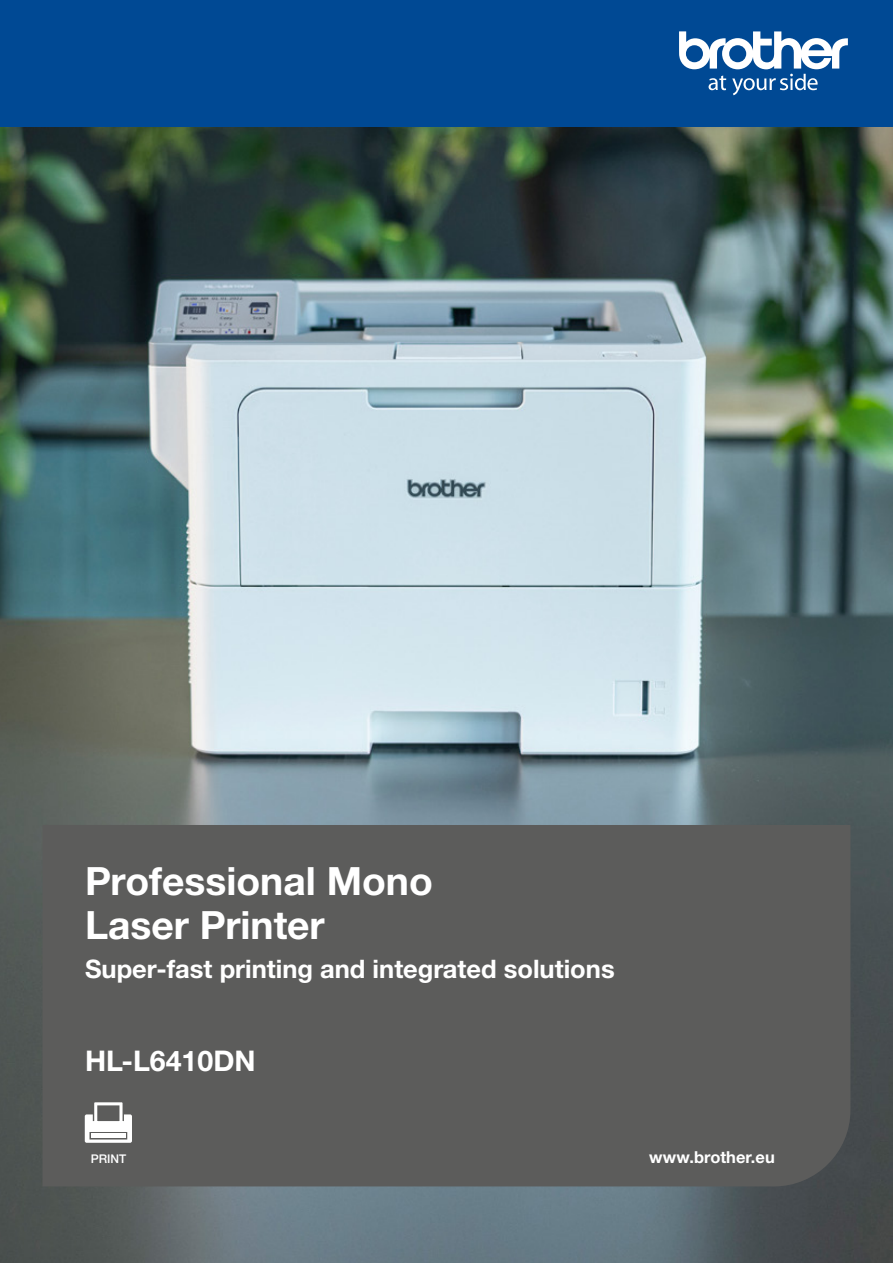
<style>
.page{position:relative;width:893px;height:1263px;background:#fff}
.page>*{position:absolute;margin:0;border:0;box-sizing:border-box;transform-origin:0 0}
.t1{font:700 39px/43.5px "Helvetica Neue LTW1 G";color:#fff}
.t2{font:700 28.5px "Helvetica Neue LTW1 G";color:#fff}
.t3{font:700 25.5px "Helvetica Neue LTW1 G";color:#fff}
.t4{font:700 16.5px "Helvetica Neue LTW1 G";color:#fff}
.t5{font:500 12px "Helvetica Neue LTW1 G";color:#fff}
</style>
<div class="page">
<div style="left:0;top:0;width:893px;height:128px;background:#004994"></div>
<svg style="left:679px;top:31px;width:169px;height:64px"></svg>
<img style="left:0;top:128px;width:893px;height:1135px">
<div style="left:43px;top:825px;width:807px;height:361px;background:#5c5c5b"></div>
<svg style="left:85px;top:1102px;width:47px;height:41px"></svg>
<div style="left:91px;top:1133px;width:35px;height:5px;background:#fff"></div>
<h1 class="t1" style="left:85px;top:859px;width:349px">Professional Mono<br>Laser Printer</h1>
<p class="t3" style="left:85px;top:953px;width:531px">Super-fast printing and integrated solutions</p>
<p class="t2" style="left:85px;top:1043px;width:172px">HL-L6410DN</p>
<p class="t5" style="left:91px;top:1151px;width:37px">PRINT</p>
<p class="t4" style="left:649px;top:1147px;width:127px">www.brother.eu</p>
</div>
